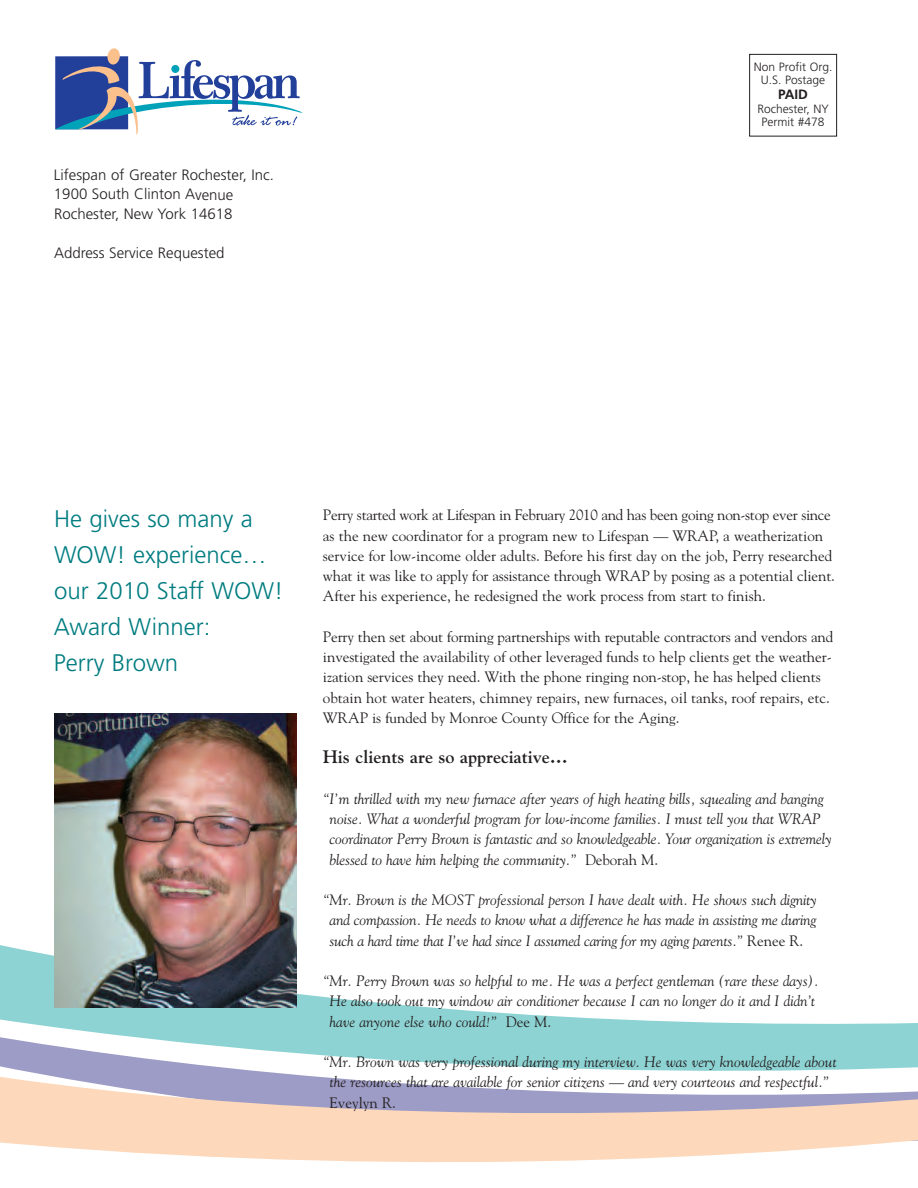
<style>
.page{position:relative;width:918px;height:1188px;background:#fff}
.page>*{position:absolute;margin:0;border:0;box-sizing:border-box;transform-origin:0 0}
.t1{font:300 24px/36px "Frutiger";color:#007c80}
.t2{font:700 18px "Goudy";color:#231f20}
.t3{font:italic 15px/20.2px "Goudy";color:#231f20}
.t4{font:15px/20.2px "Goudy";letter-spacing:-.005em;color:#231f20}
.t5{font:300 15px/19.5px "Frutiger";color:#231f20}
.t6{font:700 13.5px "Frutiger";color:#231f20}
.t7{font:300 12px/13.5px "Frutiger";color:#231f20;text-align:center}
.s1{font-style:normal}
</style>
<div class="page">
<svg style="left:0;top:1134px;width:918px;height:28px;fill:#fdd8ba"></svg>
<svg style="left:0;top:945px;width:918px;height:189px"></svg>
<svg style="left:55px;top:48px;width:248px;height:87px"></svg>
<img style="left:54px;top:713px;width:243px;height:294px">
<div style="left:749px;top:54px;width:88px;height:82px;border:1px solid #231f20"></div>
<p class="t5" style="left:54px;top:166px;width:222px">Lifespan of Greater Rochester, Inc.<br>1900 South Clinton Avenue<br>Rochester, New York 14618</p>
<p class="t5" style="left:54px;top:244px;width:172px">Address Service Requested</p>
<p class="t7" style="left:754px;top:61px;width:80px">Non Profit Org.<br>U.S. Postage</p>
<p class="t6" style="left:778px;top:89px;width:31px">PAID</p>
<p class="t7" style="left:758px;top:103px;width:73px">Rochester, NY<br>Permit #478</p>
<h1 class="t1" style="left:54px;top:503px;width:231px">He gives so many a<br>WOW! experience… our 2010 Staff WOW!<br>Award Winner:<br>Perry Brown</h1>
<p class="t4" style="left:323px;top:505px;width:513px">Perry started work at Lifespan in February 2010 and has been going non-stop ever since as the new coordinator for a program new to Lifespan — WRAP, a weatherization service for low-income older adults. Before his first day on the job, Perry researched what it was like to apply for assistance through WRAP by posing as a potential client.<br>After his experience, he redesigned the work process from start to finish.</p>
<p class="t4" style="left:323px;top:627px;width:512px">Perry then set about forming partnerships with reputable contractors and vendors and investigated the availability of other leveraged funds to help clients get the weather&shy;ization services they need. With the phone ringing non-stop, he has helped clients obtain hot water heaters, chimney repairs, new furnaces, oil tanks, roof repairs, etc.<br>WRAP is funded by Monroe County Office for the Aging.</p>
<p class="t2" style="left:323px;top:747px;width:246px">His clients are so appreciative…</p>
<p class="t3" style="left:330px;top:789px;width:504px;text-indent:-7px">“I’m thrilled with my new furnace after years of high heating bills, squealing and banging noise. What a wonderful program for low-income families. I must tell you that WRAP coordinator Perry Brown is fantastic and so knowledgeable. Your organization is extremely blessed to have him helping the community.” <span class="s1">Deborah M.</span></p>
<p class="t3" style="left:323px;top:890px;width:495px;text-align:center">“Mr. Brown is the MOST professional person I have dealt with. He shows such dignity and compassion. He needs to know what a difference he has made in assisting me during such a hard time that I’ve had since I assumed caring for my aging parents.” <span class="s1">Renee R.</span></p>
<p class="t3" style="left:330px;top:971px;width:491px;text-indent:-7px">“Mr. Perry Brown was so helpful to me. He was a perfect gentleman (rare these days).<br>He also took out my window air conditioner because I can no longer do it and I didn’t have anyone else who could!” <span class="s1">Dee M.</span></p>
<p class="t3" style="left:323px;top:1052px;width:515px;text-align:center">“Mr. Brown was very professional during my interview. He was very knowledgeable about the resources that are available for senior citizens — and very courteous and respectful.”</p>
<p class="t4" style="left:330px;top:1092px;width:68px">Eveylyn R.</p>
</div>
